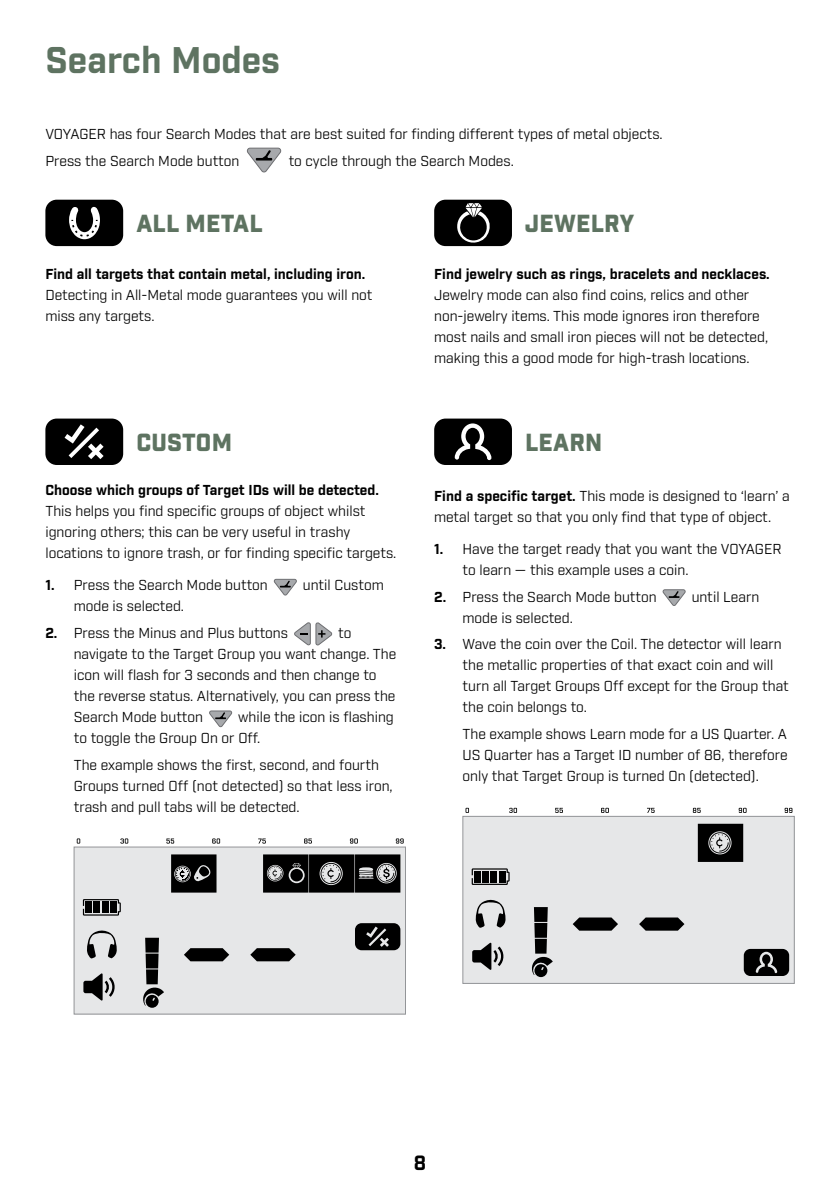
<style>
.page{position:relative;width:840px;height:1191px;background:#fff}
.page>*{position:absolute;margin:0;border:0;box-sizing:border-box;transform-origin:0 0}
.t1{font:700 36px "Industry";color:#5e7361}
.t2{font:900 24px "Industry";letter-spacing:.01em;color:#5e7361}
.t3{font:700 20px "Industry";color:#000}
.t4{font:14px/21px "Industry";color:#000}
.t5{font:700 14px "Industry";color:#000}
.s1{font-weight:700}
</style>
<div class="page">
<svg style="left:247px;top:147px;width:34px;height:26px"></svg>
<svg style="left:45px;top:200px;width:78px;height:46px;background:#282828"></svg>
<svg style="left:45px;top:418px;width:78px;height:47px;background:#282828"></svg>
<svg style="left:274px;top:579px;width:22px;height:16px"></svg>
<svg style="left:294px;top:622px;width:38px;height:23px"></svg>
<svg style="left:209px;top:710px;width:23px;height:17px"></svg>
<div style="left:74px;top:847px;width:331px;height:167px;background:#e6e7e8"></div>
<div style="left:74px;top:846px;width:331px;height:168px;border:1px solid #939598"></div>
<svg style="left:82px;top:854px;width:319px;height:153px"></svg>
<svg style="left:77px;top:838px;width:326px;height:5px"></svg>
<svg style="left:434px;top:200px;width:77px;height:46px;background:#202020"></svg>
<svg style="left:434px;top:418px;width:77px;height:47px;background:#262626"></svg>
<svg style="left:662px;top:589px;width:23px;height:17px"></svg>
<div style="left:462px;top:816px;width:331px;height:167px;background:#e6e7e8"></div>
<div style="left:462px;top:816px;width:332px;height:167px;border:1px solid #939598"></div>
<svg style="left:471px;top:823px;width:318px;height:154px"></svg>
<svg style="left:465px;top:808px;width:327px;height:5px"></svg>
<h1 class="t1" style="left:45px;top:38px;width:236px">Search Modes</h1>
<p class="t4" style="left:45px;top:121px;width:618px;line-height:26.6px">VOYAGER has four Search Modes that are best suited for finding different types of metal objects.<br>Press the Search Mode button</p>
<p class="t4" style="left:288px;top:150px;width:226px">to cycle through the Search Modes.</p>
<h2 class="t2" style="left:136px;top:209px;width:128px">ALL METAL</h2>
<p class="t5" style="left:45px;top:266px;width:321px">Find all targets that contain metal, including iron.</p>
<p class="t4" style="left:45px;top:285px;width:328px">Detecting in All‑Metal mode guarantees you will not miss any targets.</p>
<h2 class="t2" style="left:136px;top:427px;width:97px">CUSTOM</h2>
<p class="t5" style="left:45px;top:481px;width:335px">Choose which groups of Target IDs will be detected.</p>
<p class="t4" style="left:45px;top:501px;width:352px">This helps you find specific groups of object whilst ignoring others; this can be very useful in trashy locations to ignore trash, or for finding specific targets.</p>
<p class="t4" style="left:45px;top:575px;width:224px"><span class="s1">1.</span> Press the Search Mode button</p>
<p class="t4" style="left:303px;top:575px;width:82px">until Custom</p>
<p class="t4" style="left:74px;top:596px;width:112px">mode is selected.</p>
<p class="t4" style="left:45px;top:623px;width:244px"><span class="s1">2.</span> Press the Minus and Plus buttons</p>
<p class="t4" style="left:74px;top:623px;width:324px;text-indent:264px">to navigate to the Target Group you want change. The icon will flash for 3 seconds and then change to the reverse status. Alternatively, you can press the Search Mode button</p>
<p class="t4" style="left:74px;top:707px;width:321px;text-indent:164px">while the icon is flashing to toggle the Group On or Off.</p>
<p class="t4" style="left:74px;top:754px;width:320px">The example shows the first, second, and fourth<br>Groups turned Off (not detected) so that less iron, trash and pull tabs will be detected.</p>
<h2 class="t2" style="left:525px;top:209px;width:111px">JEWELRY</h2>
<p class="t5" style="left:434px;top:266px;width:337px">Find jewelry such as rings, bracelets and necklaces.</p>
<p class="t4" style="left:434px;top:285px;width:335px">Jewelry mode can also find coins, relics and other non‑jewelry items. This mode ignores iron therefore most nails and small iron pieces will not be detected, making this a good mode for high‑trash locations.</p>
<h2 class="t2" style="left:525px;top:427px;width:79px">LEARN</h2>
<p class="t4" style="left:434px;top:485px;width:357px"><span class="s1">Find a specific target.</span> This mode is designed to ‘learn’ a metal target so that you only find that type of object.</p>
<p class="t4" style="left:462px;top:539px;width:320px;text-indent:-28px"><span class="s1">1.</span> Have the target ready that you want the VOYAGER to learn — this example uses a coin.</p>
<p class="t4" style="left:434px;top:586px;width:224px"><span class="s1">2.</span> Press the Search Mode button</p>
<p class="t4" style="left:691px;top:586px;width:69px">until Learn</p>
<p class="t4" style="left:462px;top:607px;width:112px">mode is selected.</p>
<p class="t4" style="left:462px;top:634px;width:328px;text-indent:-28px"><span class="s1">3.</span> Wave the coin over the Coil. The detector will learn the metallic properties of that exact coin and will turn all Target Groups Off except for the Group that the coin belongs to.</p>
<p class="t4" style="left:462px;top:724px;width:326px;text-align:justify">The example shows Learn mode for a US Quarter. A US Quarter has a Target ID number of 86, therefore only that Target Group is turned On (detected).</p>
<h3 class="t3" style="left:413px;top:1150px;width:14px">8</h3>
</div>
